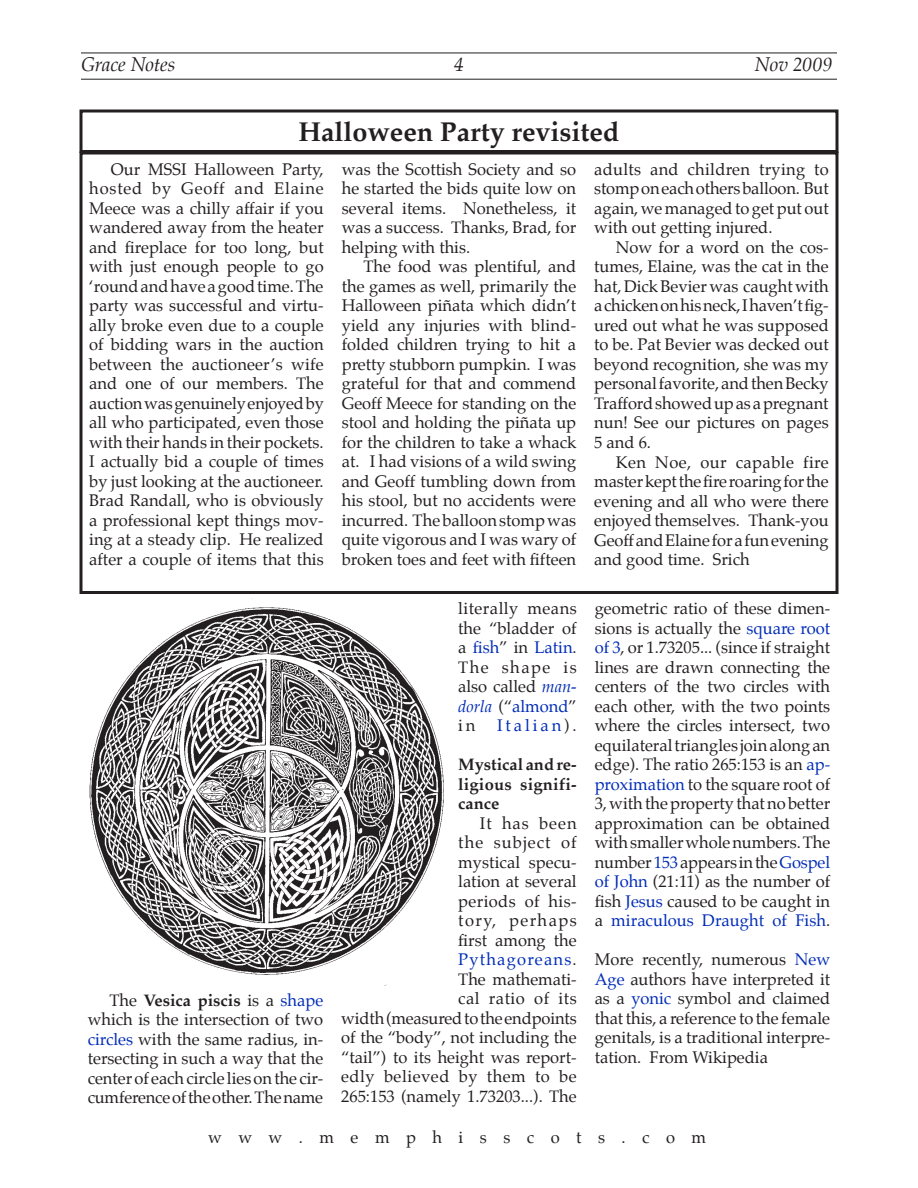
<style>
.page{position:relative;width:918px;height:1188px;background:#fff}
.page>*{position:absolute;margin:0;border:0;box-sizing:border-box;transform-origin:0 0}
.t1{font:700 27px "Palatino";color:#231f20}
.t2{font:italic 19.5px "Palatino";letter-spacing:-.01em;color:#231f20}
.t3{font:16.5px/19.5px "Palatino";color:#231f20;text-align:justify}
.t4{font:700 16.5px/19.5px "Palatino";color:#231f20;text-align:justify}
.t5{font:16.5px "Palatino";letter-spacing:1em;color:#231f20}
.t6{font:16.5px "Palatino";letter-spacing:.175em;color:#002cb8}
.s1{font-weight:700}
.s2{color:#002cb8}
.s3{font-style:italic;color:#002cb8}
.s4{color:#231f20}
</style>
<div class="page">
<hr style="left:81px;top:53px;width:756px;height:1px;background:#231f20">
<hr style="left:81px;top:79px;width:756px;height:1px;background:#231f20">
<div style="left:80px;top:152px;width:758px;height:442px;border:3px solid #231f20"></div>
<div style="left:80px;top:110px;width:758px;height:43px;border:3px solid #231f20"></div>
<img style="left:89px;top:598px;width:355px;height:387px">
<p class="t2" style="left:81px;top:48px;width:96px">Grace Notes</p>
<p class="t2" style="left:454px;top:48px;width:11px">4</p>
<p class="t2" style="left:755px;top:48px;width:79px">Nov 2009</p>
<h1 class="t1" style="left:299px;top:109px;width:322px">Halloween Party revisited</h1>
<p class="t3" style="left:89px;top:159px;width:236px;text-indent:22px">Our MSSI Halloween Party, hosted by Geoff and Elaine Meece was a chilly affair if you wandered away from the heater and fireplace for too long, but with just enough people to go ‘round and have a good time. The party was successful and virtu&shy;ally broke even due to a couple of bidding wars in the auction between the auctioneer’s wife and one of our members. The auction was genuinely enjoyed by all who participated, even those with their hands in their pockets.<br>I actually bid a couple of times by just looking at the auctioneer.<br>Brad Randall, who is obviously a professional kept things mov&shy;ing at a steady clip. He realized after a couple of items that this</p>
<p class="t3" style="left:342px;top:159px;width:236px">was the Scottish Society and so he started the bids quite low on several items. Nonetheless, it was a success. Thanks, Brad, for helping with this.</p>
<p class="t3" style="left:342px;top:257px;width:236px;text-indent:22px">The food was plentiful, and the games as well, primarily the Halloween piñata which didn’t yield any injuries with blind&shy;folded children trying to hit a pretty stubborn pumpkin. I was grateful for that and commend Geoff Meece for standing on the stool and holding the piñata up for the children to take a whack at. I had visions of a wild swing and Geoff tumbling down from his stool, but no accidents were incurred. The balloon stomp was quite vigorous and I was wary of broken toes and feet with fifteen</p>
<p class="t3" style="left:88px;top:990px;width:237px;text-indent:22px">The <span class="s1">Vesica piscis</span> is a <span class="s2">shape </span>which is the intersection of two <span class="s2">circles</span> with the same radius, in&shy;tersecting in such a way that the center of each circle lies on the cir&shy;cumference of the other. The name</p>
<p class="t3" style="left:458px;top:599px;width:120px">literally means the “bladder of a <span class="s2">fish</span>” in <span class="s2">Latin</span>.<br>The shape is also called <span class="s3">man&shy;dorla</span> (“<span class="s2">almond</span>” in</p>
<p class="t6" style="left:497px;top:712px;width:81px">Italian<span class="s4">).</span></p>
<p class="t4" style="left:458px;top:755px;width:120px">Mystical and re&shy;ligious signifi&shy;cance</p>
<p class="t3" style="left:341px;top:813px;width:237px;text-align:right">It has been<br>the subject of<br>mystical specu-<br>lation at several<br>periods of his-<br>tory, perhaps<br>first among the<br><span class="s2">Pythagoreans</span>.<br>The mathemati-<br>cal ratio of its<br>width (measured to the endpoints of the “body”, not including the “tail”) to its height was report&shy;edly believed by them to be<br>265:153 (namely 1.73203...). The</p>
<p class="t3" style="left:594px;top:160px;width:236px">adults and children trying to stomp on each others balloon. But again, we managed to get put out with out getting injured.</p>
<p class="t3" style="left:594px;top:238px;width:236px;text-indent:22px">Now for a word on the cos&shy;tumes, Elaine, was the cat in the hat, Dick Bevier was caught with a chicken on his neck, I haven’t fig&shy;ured out what he was supposed to be. Pat Bevier was decked out beyond recognition, she was my personal favorite, and then Becky Trafford showed up as a pregnant nun! See our pictures on pages 5 and 6.</p>
<p class="t3" style="left:594px;top:452px;width:236px;text-indent:22px">Ken Noe, our capable fire master kept the fire roaring for the evening and all who were there enjoyed themselves. Thank-you Geoff and Elaine for a fun evening and good time. Srich</p>
<p class="t3" style="left:595px;top:599px;width:237px">geometric ratio of these dimen&shy;sions is actually the <span class="s2">square root of 3</span>, or 1.73205... (since if straight lines are drawn connecting the centers of the two circles with each other, with the two points where the circles intersect, two equilateral triangles join along an edge). The ratio 265:153 is an <span class="s2">ap&shy;proximation</span> to the square root of 3, with the property that no better approximation can be obtained with smaller whole numbers. The number <span class="s2">153</span> appears in the <span class="s2">Gospel of John</span> (21:11) as the number of fish <span class="s2">Jesus</span> caused to be caught in a <span class="s2">miraculous Draught of Fish</span>.</p>
<p class="t3" style="left:595px;top:950px;width:237px">More recently, numerous <span class="s2">New Age</span> authors have interpreted it as a <span class="s2">yonic</span> symbol and claimed that this, a reference to the female genitals, is a traditional interpre&shy;tation. From Wikipedia</p>
<p class="t5" style="left:208px;top:1123px;width:500px">www.memphisscots.com</p>
</div>
